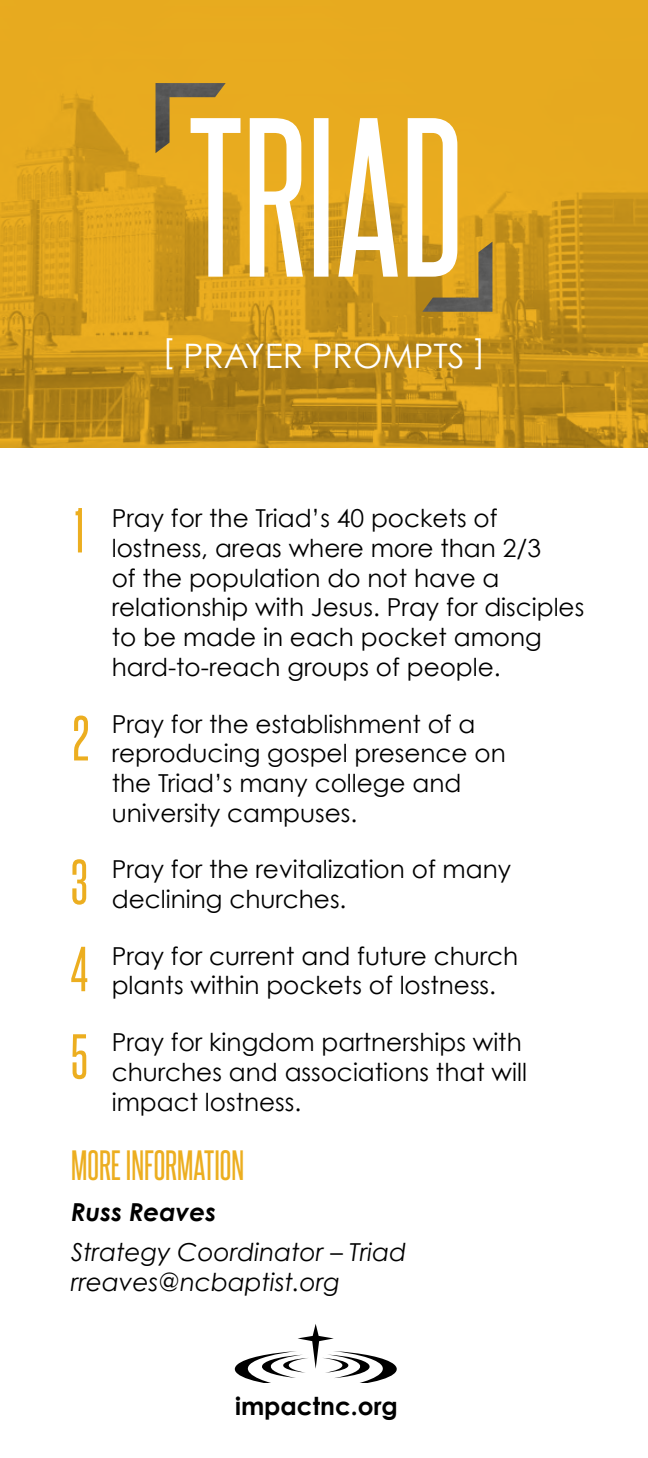
<style>
.page{position:relative;width:648px;height:1458px;background:#fff}
.page>*{position:absolute;margin:0;border:0;box-sizing:border-box;transform-origin:0 0}
.t1{font:54px/87.3px "Steelfish Rg";color:#ecae20;text-align:justify}
.t2{font:36px "Steelfish Rg";color:#ecae20}
.t3{font:33.75px "Century Gothic";color:#fff}
.t4{font:24.75px/29.7px "Century Gothic";color:#000}
.t5{font:italic 24.75px/29.7px "Century Gothic";color:#000}
.t6{font:700 24.75px "Century Gothic";color:#000}
.t7{font:italic 700 24.75px "Century Gothic";color:#000}
</style>
<div class="page">
<img style="left:0;top:0;width:648px;height:447px">
<img style="left:156px;top:83px;width:70px;height:70px">
<img style="left:422px;top:242px;width:70px;height:70px">
<svg style="left:191px;top:118px;width:266px;height:159px"></svg>
<svg style="left:235px;top:1324px;width:162px;height:59px"></svg>
<h3 class="t3" style="left:162px;top:335px;width:325px">[ PRAYER PROMPTS ]</h3>
<h1 class="t1" style="left:75px;top:485px;width:11px">1</h1>
<p class="t4" style="left:112px;top:503px;width:474px">Pray for the Triad’s 40 pockets of lostness, areas where more than 2/3<br>of the population do not have a relationship with Jesus. Pray for disciples to be made in each pocket among hard-to-reach groups of people.</p>
<p class="t4" style="left:112px;top:708px;width:396px">Pray for the establishment of a reproducing gospel presence on the Triad’s many college and university campuses.</p>
<p class="t4" style="left:112px;top:854px;width:401px">Pray for the revitalization of many declining churches.</p>
<p class="t4" style="left:112px;top:941px;width:408px">Pray for current and future church plants within pockets of lostness.</p>
<p class="t4" style="left:112px;top:1027px;width:417px">Pray for kingdom partnerships with churches and associations that will impact lostness.</p>
<h2 class="t2" style="left:71px;top:1144px;width:174px">MORE INFORMATION</h2>
<p class="t7" style="left:71px;top:1196px;width:147px">Russ Reaves</p>
<p class="t5" style="left:71px;top:1237px;width:337px">Strategy Coordinator – Triad rreaves@ncbaptist.org</p>
<h1 class="t1" style="left:73px;top:693px;width:18px">2</h1>
<h1 class="t1" style="left:71px;top:837px;width:19px">3<br>4<br>5</h1>
<p class="t6" style="left:235px;top:1391px;width:164px">impactnc.org</p>
</div>
